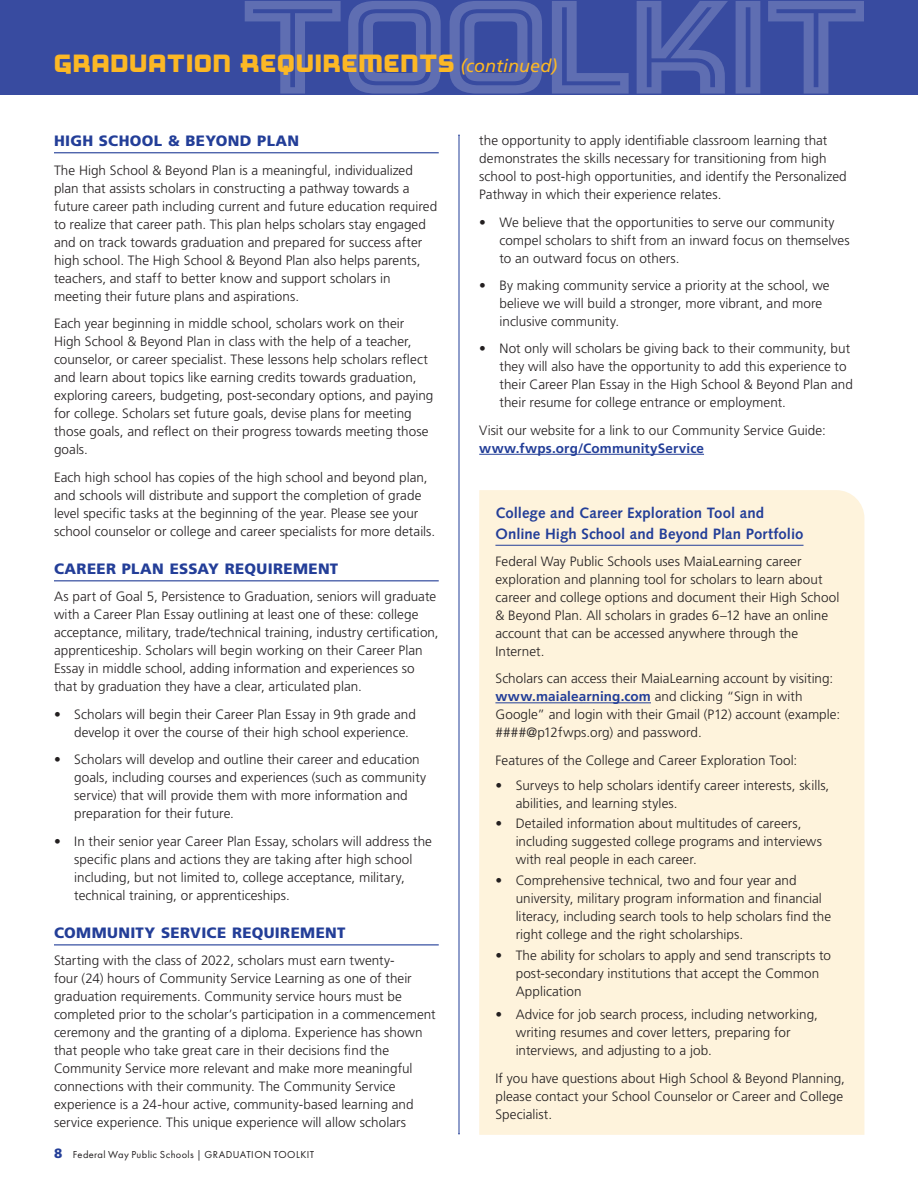
<style>
.page{position:relative;width:918px;height:1188px;background:#fff}
.page>*{position:absolute;margin:0;border:0;box-sizing:border-box;transform-origin:0 0}
.Frutiger_body{font:900 24px "Hotel";letter-spacing:.05em;color:#fcb825}
.head2{font:900 15px "Frutiger LT Std";letter-spacing:.02em;color:#233e98}
.head1{font:700 15px/21px "Syntax LT Std";letter-spacing:.005em;color:#233e98}
.Frutiger_body-2{font:300 13.5px/18px "Frutiger LT Std";letter-spacing:.005em;color:#231f20}
.t1{font:10.5px "Futura PT";letter-spacing:.03em;color:#231f20}
.s1{font-family:"Frutiger LT Std";font-weight:400;font-style:italic;font-size:18px}
.s2{font-family:"Frutiger LT Std";font-weight:900;font-size:13.5px;color:#233e98}
.s3{font-weight:700;color:#233e98}
</style>
<div class="page">
<hr style="left:459px;top:135px;width:1px;height:999px;background:#233e98">
<hr style="left:54px;top:580px;width:385px;height:1px;background:#233e98">
<hr style="left:54px;top:944px;width:385px;height:1px;background:#233e98">
<hr style="left:479px;top:454px;width:225px;height:1px;background:#233e98">
<hr style="left:54px;top:152px;width:385px;height:1px;background:#233e98">
<div style="left:479px;top:490px;width:385px;height:645px;background:#fef3dc"></div>
<hr style="left:495px;top:545px;width:309px;height:1px;background:#233e98">
<hr style="left:495px;top:703px;width:156px;height:1px;background:#233e98">
<div style="left:0;top:0;width:918px;height:94px;background:#384ba0"></div>
<svg style="left:245px;top:1px;width:619px;height:93px"></svg>
<p class="Frutiger_body" style="left:54px;top:50px;width:505px">GRADUATION REQUIREMENTS <span class="s1">(continued)</span></p>
<p class="head2" style="left:54px;top:131px;width:247px">HIGH SCHOOL &amp; BEYOND PLAN</p>
<p class="Frutiger_body-2" style="left:54px;top:161px;width:385px">The High School &amp; Beyond Plan is a meaningful, individualized plan that assists scholars in constructing a pathway towards a future career path including current and future education required to realize that career path. This plan helps scholars stay engaged and on track towards graduation and prepared for success after high school. The High School &amp; Beyond Plan also helps parents, teachers, and staff to better know and support scholars in meeting their future plans and aspirations.</p>
<p class="Frutiger_body-2" style="left:54px;top:315px;width:381px">Each year beginning in middle school, scholars work on their High School &amp; Beyond Plan in class with the help of a teacher, counselor, or career specialist. These lessons help scholars reflect and learn about topics like earning credits towards graduation, exploring careers, budgeting, post-secondary options, and paying for college. Scholars set future goals, devise plans for meeting those goals, and reflect on their progress towards meeting those goals.</p>
<p class="Frutiger_body-2" style="left:54px;top:468px;width:383px">Each high school has copies of the high school and beyond plan, and schools will distribute and support the completion of grade level specific tasks at the beginning of the year. Please see your school counselor or college and career specialists for more details.</p>
<p class="head2" style="left:54px;top:559px;width:286px">CAREER PLAN ESSAY REQUIREMENT</p>
<p class="Frutiger_body-2" style="left:54px;top:588px;width:386px">As part of Goal 5, Persistence to Graduation, seniors will graduate with a Career Plan Essay outlining at least one of these: college acceptance, military, trade/technical training, industry certification, apprenticeship. Scholars will begin working on their Career Plan Essay in middle school, adding information and experiences so that by graduation they have a clear, articulated plan.</p>
<p class="Frutiger_body-2" style="left:74px;top:705px;width:343px;text-indent:-20px">• Scholars will begin their Career Plan Essay in 9th grade and develop it over the course of their high school experience.</p>
<p class="Frutiger_body-2" style="left:74px;top:751px;width:353px;text-indent:-20px">• Scholars will develop and outline their career and education goals, including courses and experiences (such as community service) that will provide them with more information and preparation for their future.</p>
<p class="Frutiger_body-2" style="left:74px;top:832px;width:359px;text-indent:-20px">• In their senior year Career Plan Essay, scholars will address the specific plans and actions they are taking after high school including, but not limited to, college acceptance, military, technical training, or apprenticeships.</p>
<p class="head2" style="left:54px;top:924px;width:293px">COMMUNITY SERVICE REQUIREMENT</p>
<p class="Frutiger_body-2" style="left:54px;top:952px;width:383px">Starting with the class of 2022, scholars must earn twenty-<br>four (24) hours of Community Service Learning as one of their graduation requirements. Community service hours must be completed prior to the scholar’s participation in a commencement ceremony and the granting of a diploma. Experience has shown that people who take great care in their decisions find the Community Service more relevant and make more meaningful connections with their community. The Community Service experience is a 24-hour active, community-based learning and service experience. This unique experience will allow scholars</p>
<p class="t1" style="left:54px;top:1148px;width:262px"><span class="s2">8</span> Federal Way Public Schools | GRADUATION TOOLKIT</p>
<p class="Frutiger_body-2" style="left:479px;top:132px;width:369px">the opportunity to apply identifiable classroom learning that demonstrates the skills necessary for transitioning from high school to post-high opportunities, and identify the Personalized Pathway in which their experience relates.</p>
<p class="Frutiger_body-2" style="left:500px;top:213px;width:352px;text-indent:-20px">• We believe that the opportunities to serve our community compel scholars to shift from an inward focus on themselves to an outward focus on others.</p>
<p class="Frutiger_body-2" style="left:500px;top:277px;width:332px;text-indent:-20px">• By making community service a priority at the school, we believe we will build a stronger, more vibrant, and more inclusive community.</p>
<p class="Frutiger_body-2" style="left:500px;top:340px;width:355px;text-indent:-20px">• Not only will scholars be giving back to their community, but they will also have the opportunity to add this experience to their Career Plan Essay in the High School &amp; Beyond Plan and their resume for college entrance or employment.</p>
<p class="Frutiger_body-2" style="left:479px;top:421px;width:348px">Visit our website for a link to our Community Service Guide: <span class="s3">www.fwps.org/CommunityService</span></p>
<p class="head1" style="left:495px;top:502px;width:310px">College and Career Exploration Tool and<br>Online High School and Beyond Plan Portfolio</p>
<p class="Frutiger_body-2" style="left:495px;top:553px;width:345px">Federal Way Public Schools uses MaiaLearning career exploration and planning tool for scholars to learn about career and college options and document their High School &amp; Beyond Plan. All scholars in grades 6–12 have an online account that can be accessed anywhere through the Internet.</p>
<p class="Frutiger_body-2" style="left:495px;top:670px;width:346px">Scholars can access their MaiaLearning account by visiting: <span class="s3">www.maialearning.com</span> and clicking “Sign in with Google” and login with their Gmail (P12) account (example: ####@p12fwps.org) and password.</p>
<p class="Frutiger_body-2" style="left:495px;top:751px;width:303px">Features of the College and Career Exploration Tool:</p>
<p class="Frutiger_body-2" style="left:516px;top:776px;width:315px;text-indent:-20px">• Surveys to help scholars identify career interests, skills, abilities, and learning styles.</p>
<p class="Frutiger_body-2" style="left:516px;top:815px;width:308px;text-indent:-20px">• Detailed information about multitudes of careers, including suggested college programs and interviews with real people in each career.</p>
<p class="Frutiger_body-2" style="left:516px;top:872px;width:317px;text-indent:-20px">• Comprehensive technical, two and four year and university, military program information and financial literacy, including search tools to help scholars find the right college and the right scholarships.</p>
<p class="Frutiger_body-2" style="left:516px;top:946px;width:317px;text-indent:-20px">• The ability for scholars to apply and send transcripts to post-secondary institutions that accept the Common<br>Application</p>
<p class="Frutiger_body-2" style="left:516px;top:1006px;width:304px;text-indent:-20px">• Advice for job search process, including networking, writing resumes and cover letters, preparing for interviews, and adjusting to a job.</p>
<p class="Frutiger_body-2" style="left:495px;top:1069px;width:351px">If you have questions about High School &amp; Beyond Planning, please contact your School Counselor or Career and College<br>Specialist.</p>
</div>
